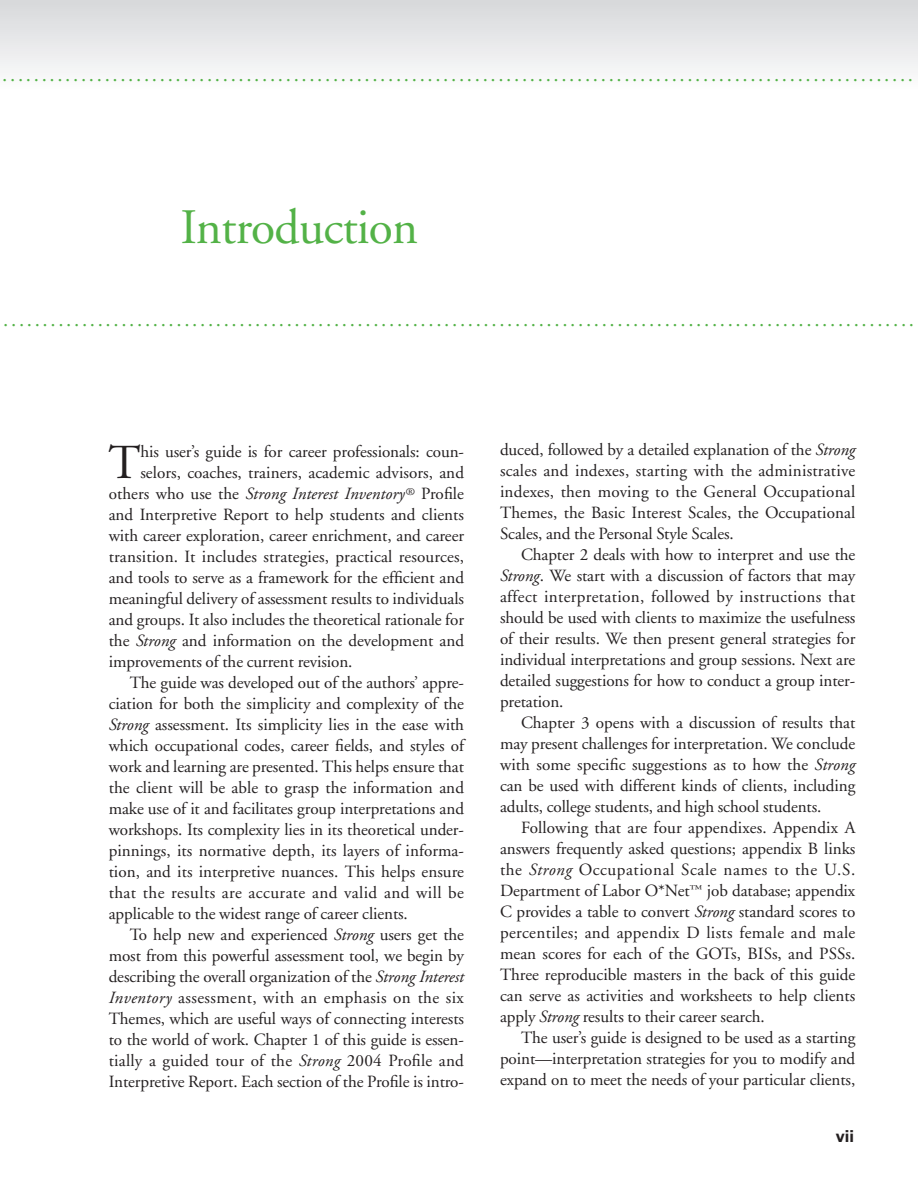
<style>
.page{position:relative;width:918px;height:1188px;background:#fff}
.page>*{position:absolute;margin:0;border:0;box-sizing:border-box;transform-origin:0 0}
.t1{font:49.5px "Adobe Garamond";letter-spacing:-.015em;color:#53b247}
.t2{font:48.75px "Adobe Garamond";color:#231f20}
.t3{font:21px "Adobe Garamond";color:#53b247}
.t4{font:17.1px/21px "Adobe Garamond";letter-spacing:-.005em;color:#231f20;text-align:justify}
.t5{font:italic 17.1px "Adobe Garamond";letter-spacing:.005em;color:#231f20}
.t6{font:17.1px "Adobe Garamond";letter-spacing:.025em;color:#231f20}
.t7{font:17.1px "Adobe Garamond";letter-spacing:.02em;color:#231f20}
.t8{font:17.1px "Adobe Garamond";letter-spacing:.015em;color:#231f20}
.t9{font:700 16.5px "Univers";color:#231f20}
.s1{font-style:normal}
.s2{font-style:italic}
</style>
<div class="page">
<div style="left:1px;top:0;width:917px;height:90px;background:linear-gradient(to bottom,#d6d8da,#fcfdfd)"></div>
<svg style="left:0;top:0;width:1px;height:70px"></svg>
<p class="t3" style="left:2px;top:66px;width:912px">....................................................................................................................</p>
<h1 class="t1" style="left:181px;top:207px;width:239px">Introduction</h1>
<p class="t3" style="left:3px;top:311px;width:912px">....................................................................................................................</p>
<h2 class="t2" style="left:108px;top:443px;width:34px">T</h2>
<p class="t4" style="left:140px;top:443px;width:325px">his user’s guide is for career professionals: coun-</p>
<p class="t4" style="left:140px;top:464px;width:325px">selors, coaches, trainers, academic advisors, and</p>
<p class="t5" style="left:109px;top:487px;width:357px"><span class="s1">others who use the</span> Strong Interest Inventory<sup>®</sup> <span class="s1">Profile</span></p>
<p class="t4" style="left:109px;top:506px;width:357px">and Interpretive Report to help students and clients</p>
<p class="t4" style="left:109px;top:527px;width:357px">with career exploration, career enrichment, and career</p>
<p class="t4" style="left:109px;top:548px;width:357px">transition. It includes strategies, practical resources,</p>
<p class="t4" style="left:109px;top:569px;width:357px">and tools to serve as a framework for the efficient and</p>
<p class="t4" style="left:109px;top:590px;width:357px">meaningful delivery of assessment results to individuals</p>
<p class="t4" style="left:109px;top:611px;width:357px">and groups. It also includes the theoretical rationale for</p>
<p class="t4" style="left:109px;top:632px;width:357px">the <span class="s2">Strong</span> and information on the development and</p>
<p class="t4" style="left:109px;top:653px;width:245px">improvements of the current revision.</p>
<p class="t4" style="left:130px;top:674px;width:336px">The guide was developed out of the authors’ appre-</p>
<p class="t4" style="left:109px;top:695px;width:357px">ciation for both the simplicity and complexity of the</p>
<p class="t4" style="left:109px;top:716px;width:357px"><span class="s2">Strong</span> assessment. Its simplicity lies in the ease with</p>
<p class="t4" style="left:109px;top:737px;width:357px">which occupational codes, career fields, and styles of</p>
<p class="t4" style="left:109px;top:758px;width:357px">work and learning are presented. This helps ensure that</p>
<p class="t4" style="left:109px;top:779px;width:357px">the client will be able to grasp the information and</p>
<p class="t4" style="left:109px;top:800px;width:357px">make use of it and facilitates group interpretations and</p>
<p class="t4" style="left:109px;top:821px;width:357px">workshops. Its complexity lies in its theoretical under-</p>
<p class="t4" style="left:109px;top:842px;width:357px">pinnings, its normative depth, its layers of informa-</p>
<p class="t4" style="left:109px;top:863px;width:357px">tion, and its interpretive nuances. This helps ensure</p>
<p class="t6" style="left:109px;top:886px;width:357px">that the results are accurate and valid and will be</p>
<p class="t4" style="left:109px;top:905px;width:301px">applicable to the widest range of career clients.</p>
<p class="t4" style="left:130px;top:926px;width:336px">To help new and experienced <span class="s2">Strong</span> users get the</p>
<p class="t4" style="left:109px;top:947px;width:357px">most from this powerful assessment tool, we begin by</p>
<p class="t4" style="left:109px;top:968px;width:357px">describing the overall organization of the <span class="s2">Strong Interest</span></p>
<p class="t7" style="left:109px;top:991px;width:357px"><span class="s2">Inventory</span> assessment, with an emphasis on the six</p>
<p class="t4" style="left:109px;top:1010px;width:357px">Themes, which are useful ways of connecting interests</p>
<p class="t4" style="left:109px;top:1031px;width:357px">to the world of work. Chapter 1 of this guide is essen-</p>
<p class="t8" style="left:109px;top:1054px;width:357px">tially a guided tour of the <span class="s2">Strong</span> 2004 Profile and</p>
<p class="t4" style="left:109px;top:1073px;width:357px">Interpretive Report. Each section of the Profile is intro-</p>
<p class="t4" style="left:500px;top:441px;width:357px">duced, followed by a detailed explanation of the <span class="s2">Strong </span>scales and indexes, starting with the administrative indexes, then moving to the General Occupational Themes, the Basic Interest Scales, the Occupational Scales, and the Personal Style Scales.</p>
<p class="t4" style="left:500px;top:546px;width:357px;text-indent:21px">Chapter 2 deals with how to interpret and use the <span class="s2">Strong</span>. We start with a discussion of factors that may affect interpretation, followed by instructions that should be used with clients to maximize the usefulness of their results. We then present general strategies for individual interpretations and group sessions. Next are detailed suggestions for how to conduct a group inter&shy;pretation.</p>
<p class="t4" style="left:500px;top:714px;width:357px;text-indent:21px">Chapter 3 opens with a discussion of results that may present challenges for interpretation. We conclude with some specific suggestions as to how the <span class="s2">Strong </span>can be used with different kinds of clients, including adults, college students, and high school students.</p>
<p class="t4" style="left:500px;top:819px;width:357px;text-indent:21px">Following that are four appendixes. Appendix A answers frequently asked questions; appendix B links the <span class="s2">Strong</span> Occupational Scale names to the U.S.<br>Department of Labor O*Net<sup>™</sup> job database; appendix C provides a table to convert <span class="s2">Strong</span> standard scores to percentiles; and appendix D lists female and male mean scores for each of the GOTs, BISs, and PSSs.<br>Three reproducible masters in the back of this guide can serve as activities and worksheets to help clients apply <span class="s2">Strong</span> results to their career search.</p>
<p class="t4" style="left:500px;top:1029px;width:357px;text-indent:21px">The user’s guide is designed to be used as a starting point—interpretation strategies for you to modify and expand on to meet the needs of your particular clients,</p>
<p class="t9" style="left:836px;top:1130px;width:20px">vii</p>
</div>
